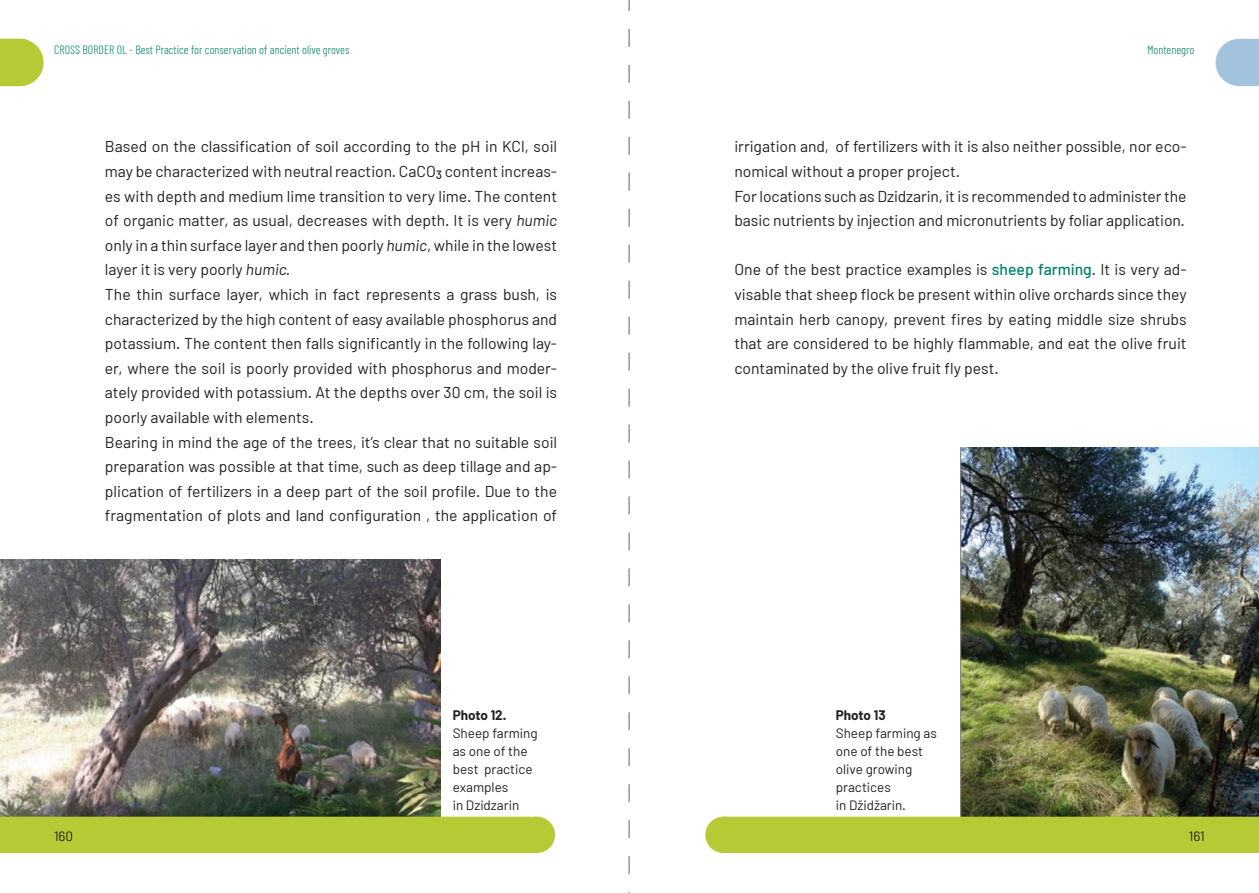
<style>
.page{position:relative;width:1259px;height:893px;background:#fff}
.page>*{position:absolute;margin:0;border:0;box-sizing:border-box;transform-origin:0 0}
.t1{font:15.75px/24.6px "Barlow";color:#231f20}
.t2{font:13.5px/18px "Barlow";color:#231f20}
.t3{font:700 13.5px "Barlow";color:#231f20}
.t4{font:300 12px "Barlow Condensed";color:#007f6b}
.s1{font-style:italic}
.s2{font-weight:500;color:#007f6b}
</style>
<div class="page">
<svg style="left:0;top:39px;width:44px;height:47px;background:#bed04c"></svg>
<svg style="left:1215px;top:39px;width:44px;height:47px;background:#adc9e1"></svg>
<img style="left:960px;top:448px;width:299px;height:369px">
<div style="left:705px;top:817px;width:36px;height:36px;background:#b5ca34;border-radius:50%"></div>
<div style="left:717px;top:817px;width:542px;height:36px;background:#b5ca34"></div>
<img style="left:0;top:559px;width:441px;height:258px">
<div style="left:519px;top:817px;width:36px;height:36px;background:#b5ca34;border-radius:50%"></div>
<div style="left:0;top:817px;width:543px;height:36px;background:#b5ca34"></div>
<svg style="left:628px;top:0;width:2px;height:893px"></svg>
<p class="t4" style="left:54px;top:42px;width:297px">CROSS BORDER OL - Best Practice for conservation of ancient olive groves</p>
<p class="t4" style="left:1147px;top:42px;width:48px">Montenegro</p>
<p class="t1" style="left:105px;top:134px;width:454px">Based on the classification of soil according to the pH in KCl, soil may be characterized with neutral reaction. CaCO<sub>3</sub> content increas&shy;es with depth and medium lime transition to very lime. The content of organic matter, as usual, decreases with depth. It is very <span class="s1">humic </span>only in a thin surface layer and then poorly <span class="s1">humic</span>, while in the lowest layer it is very poorly <span class="s1">humic.<br></span>The thin surface layer, which in fact represents a grass bush, is characterized by the high content of easy available phosphorus and potassium. The content then falls significantly in the following lay&shy;er, where the soil is poorly provided with phosphorus and moder&shy;ately provided with potassium. At the depths over 30 cm, the soil is poorly available with elements.<br>Bearing in mind the age of the trees, it’s clear that no suitable soil preparation was possible at that time, such as deep tillage and ap&shy;plication of fertilizers in a deep part of the soil profile. Due to the fragmentation of plots and land configuration , the application of</p>
<p class="t1" style="left:734px;top:134px;width:454px">irrigation and, of fertilizers with it is also neither possible, nor eco&shy;nomical without a proper project.<br>For locations such as Dzidzarin, it is recommended to administer the basic nutrients by injection and micronutrients by foliar application.</p>
<p class="t1" style="left:734px;top:257px;width:454px;text-align:justify">One of the best practice examples is <span class="s2">sheep farming</span>. It is very ad&shy;visable that sheep flock be present within olive orchards since they maintain herb canopy, prevent fires by eating middle size shrubs that are considered to be highly flammable, and eat the olive fruit contaminated by the olive fruit fly pest.</p>
<p class="t3" style="left:453px;top:707px;width:55px">Photo 12.</p>
<p class="t2" style="left:453px;top:724px;width:87px">Sheep farming as one of the best practice examples<br>in Dzidzarin</p>
<p class="t3" style="left:836px;top:707px;width:51px">Photo 13</p>
<p class="t2" style="left:836px;top:724px;width:103px">Sheep farming as one of the best olive growing practices<br>in Džidžarin.</p>
<p class="t2" style="left:54px;top:827px;width:21px">160</p>
<p class="t2" style="left:1189px;top:827px;width:17px">161</p>
</div>
